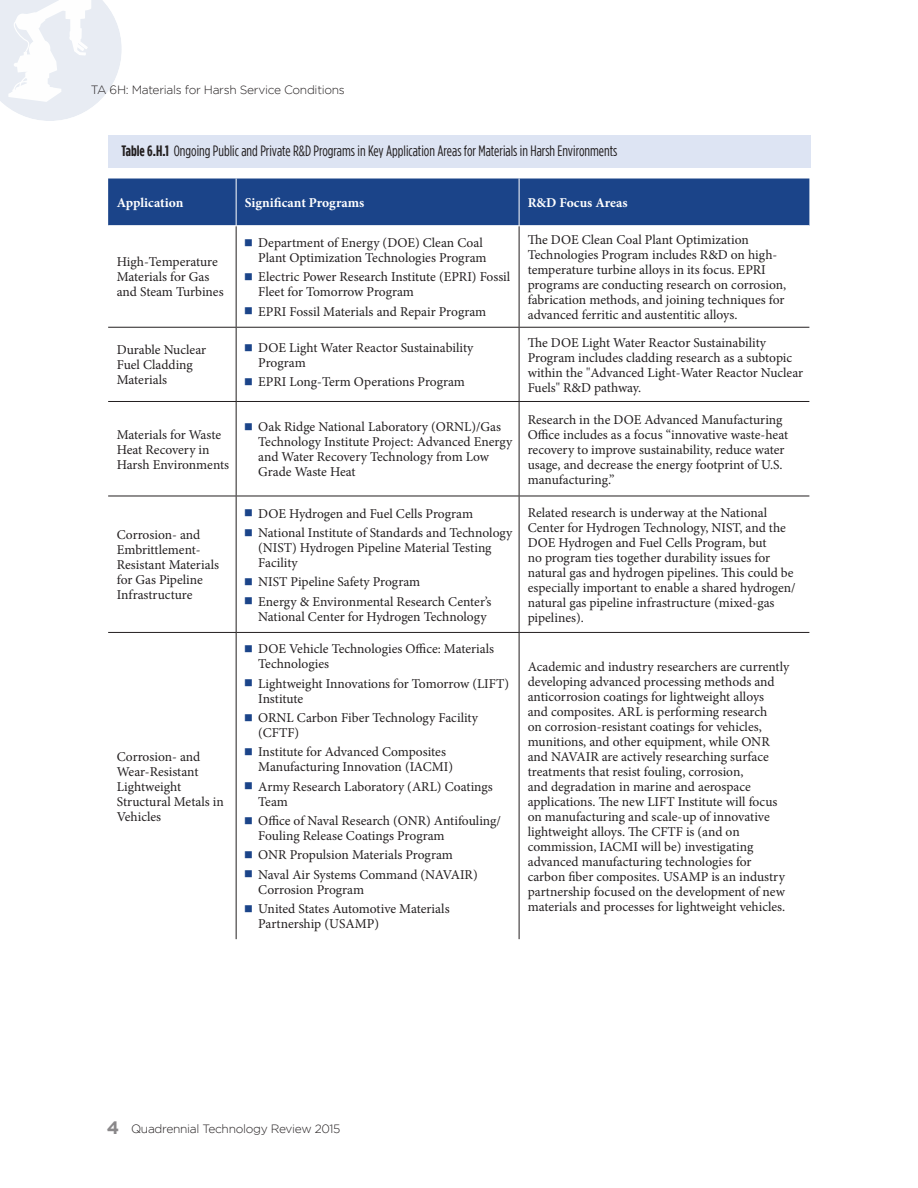
<style>
.page{position:relative;width:918px;height:1188px;background:#fff}
.page>*{position:absolute;margin:0;border:0;box-sizing:border-box;transform-origin:0 0}
.Figure_Text{font:15px "Gotham Condensed";color:#231f20}
.Table_-_body_text{font:13.5px/15px "Minion Pro";color:#231f20}
.Table_-_body_text_wi{font:13.5px/15px "Minion Pro";color:#231f20}
.Table_-_First_line{font:700 13.5px "Minion Pro";color:#fff}
.t1{font:300 12px "Gotham";letter-spacing:-.025em;color:#231f20}
.s1{font-weight:700}
.s2{font-weight:700;font-size:18px;color:#8a888a}
</style>
<div class="page">
<svg style="left:0;top:0;width:122px;height:121px"></svg>
<div style="left:108px;top:135px;width:702px;height:32px;background:#dde4f3"></div>
<div style="left:108px;top:179px;width:701px;height:46px;background:#1b4489"></div>
<svg style="left:108px;top:226px;width:128px;height:713px"></svg>
<svg style="left:237px;top:226px;width:572px;height:713px"></svg>
<hr style="left:236px;top:226px;width:1px;height:101px;background:#231f20">
<hr style="left:519px;top:226px;width:1px;height:101px;background:#231f20">
<hr style="left:236px;top:328px;width:1px;height:73px;background:#231f20">
<hr style="left:519px;top:328px;width:1px;height:73px;background:#231f20">
<hr style="left:236px;top:402px;width:1px;height:94px;background:#231f20">
<hr style="left:519px;top:402px;width:1px;height:94px;background:#231f20">
<hr style="left:236px;top:496px;width:1px;height:136px;background:#231f20">
<hr style="left:519px;top:496px;width:1px;height:136px;background:#231f20">
<hr style="left:236px;top:633px;width:1px;height:306px;background:#231f20">
<hr style="left:519px;top:633px;width:1px;height:306px;background:#231f20">
<hr style="left:108px;top:327px;width:128px;height:1px;background:#231f20">
<hr style="left:236px;top:327px;width:283px;height:1px;background:#231f20">
<hr style="left:519px;top:327px;width:290px;height:1px;background:#231f20">
<hr style="left:108px;top:401px;width:128px;height:1px;background:#231f20">
<hr style="left:236px;top:401px;width:283px;height:1px;background:#231f20">
<hr style="left:519px;top:401px;width:290px;height:1px;background:#231f20">
<hr style="left:108px;top:496px;width:128px;height:1px;background:#231f20">
<hr style="left:236px;top:496px;width:283px;height:1px;background:#231f20">
<hr style="left:519px;top:496px;width:290px;height:1px;background:#231f20">
<hr style="left:108px;top:632px;width:128px;height:1px;background:#231f20">
<hr style="left:236px;top:632px;width:283px;height:1px;background:#231f20">
<hr style="left:519px;top:632px;width:290px;height:1px;background:#231f20">
<hr style="left:236px;top:179px;width:1px;height:46px;background:#fff">
<hr style="left:519px;top:179px;width:1px;height:46px;background:#fff">
<p class="t1" style="left:91px;top:83px;width:256px">TA 6H: Materials for Harsh Service Conditions</p>
<p class="Figure_Text" style="left:122px;top:143px;width:497px"><span class="s1">Table 6.H.1</span> Ongoing Public and Private R&amp;D Programs in Key Application Areas for Materials in Harsh Environments</p>
<p class="Table_-_First_line" style="left:117px;top:193px;width:68px">Application</p>
<p class="Table_-_First_line" style="left:245px;top:193px;width:121px">Significant Programs</p>
<p class="Table_-_First_line" style="left:528px;top:193px;width:101px">R&amp;D Focus Areas</p>
<p class="Table_-_body_text" style="left:117px;top:255px;width:108px">High-Temperature<br>Materials for Gas and Steam Turbines</p>
<p class="Table_-_body_text_wi" style="left:245px;top:235px;width:243px;text-align:right"><sup>■</sup> Department of Energy (DOE) Clean Coal<br>Plant Optimization Technologies Program</p>
<p class="Table_-_body_text_wi" style="left:258px;top:270px;width:254px;text-indent:-14px"><sup>■</sup> Electric Power Research Institute (EPRI) Fossil<br>Fleet for Tomorrow Program</p>
<p class="Table_-_body_text_wi" style="left:245px;top:304px;width:243px"><sup>■</sup> EPRI Fossil Materials and Repair Program</p>
<p class="Table_-_body_text" style="left:117px;top:343px;width:91px">Durable Nuclear<br>Fuel Cladding<br>Materials</p>
<p class="Table_-_body_text_wi" style="left:258px;top:340px;width:217px;text-indent:-14px"><sup>■</sup> DOE Light Water Reactor Sustainability<br>Program</p>
<p class="Table_-_body_text_wi" style="left:245px;top:375px;width:222px"><sup>■</sup> EPRI Long-Term Operations Program</p>
<p class="Table_-_body_text" style="left:528px;top:232px;width:260px">The DOE Clean Coal Plant Optimization Technologies Program includes R&amp;D on high&shy;temperature turbine alloys in its focus. EPRI programs are conducting research on corrosion, fabrication methods, and joining techniques for advanced ferritic and austentitic alloys.</p>
<p class="Table_-_body_text" style="left:528px;top:335px;width:277px">The DOE Light Water Reactor Sustainability Program includes cladding research as a subtopic within the "Advanced Light-Water Reactor Nuclear Fuels" R&amp;D pathway.</p>
<p class="Table_-_body_text" style="left:117px;top:427px;width:114px">Materials for Waste<br>Heat Recovery in<br>Harsh Environments</p>
<p class="Table_-_body_text_wi" style="left:258px;top:419px;width:256px;text-indent:-14px"><sup>■</sup> Oak Ridge National Laboratory (ORNL)/Gas Technology Institute Project: Advanced Energy and Water Recovery Technology from Low Grade Waste Heat</p>
<p class="Table_-_body_text" style="left:528px;top:412px;width:262px">Research in the DOE Advanced Manufacturing Office includes as a focus “innovative waste-heat recovery to improve sustainability, reduce water usage, and decrease the energy footprint of U.S. manufacturing.”</p>
<p class="Table_-_body_text" style="left:117px;top:527px;width:104px">Corrosion- and<br>Embrittlement-<br>Resistant Materials for Gas Pipeline<br>Infrastructure</p>
<p class="Table_-_body_text" style="left:117px;top:749px;width:109px">Corrosion- and<br>Wear-Resistant<br>Lightweight<br>Structural Metals in<br>Vehicles</p>
<p class="Table_-_body_text_wi" style="left:245px;top:506px;width:230px"><sup>■</sup> DOE Hydrogen and Fuel Cells Program</p>
<p class="Table_-_body_text_wi" style="left:258px;top:525px;width:256px;text-indent:-14px"><sup>■</sup> National Institute of Standards and Technology (NIST) Hydrogen Pipeline Material Testing<br>Facility</p>
<p class="Table_-_body_text_wi" style="left:245px;top:575px;width:177px"><sup>■</sup> NIST Pipeline Safety Program</p>
<p class="Table_-_body_text_wi" style="left:258px;top:594px;width:235px;text-indent:-14px"><sup>■</sup> Energy &amp; Environmental Research Center’s<br>National Center for Hydrogen Technology</p>
<p class="Table_-_body_text_wi" style="left:258px;top:642px;width:237px;text-indent:-14px"><sup>■</sup> DOE Vehicle Technologies Office: Materials<br>Technologies</p>
<p class="Table_-_body_text_wi" style="left:258px;top:676px;width:252px;text-indent:-14px"><sup>■</sup> Lightweight Innovations for Tomorrow (LIFT)<br>Institute</p>
<p class="Table_-_body_text_wi" style="left:258px;top:710px;width:221px;text-indent:-14px"><sup>■</sup> ORNL Carbon Fiber Technology Facility (CFTF)</p>
<p class="Table_-_body_text_wi" style="left:258px;top:745px;width:196px;text-indent:-14px"><sup>■</sup> Institute for Advanced Composites<br>Manufacturing Innovation (IACMI)</p>
<p class="Table_-_body_text_wi" style="left:258px;top:779px;width:236px;text-indent:-14px"><sup>■</sup> Army Research Laboratory (ARL) Coatings<br>Team</p>
<p class="Table_-_body_text_wi" style="left:258px;top:813px;width:244px;text-indent:-14px"><sup>■</sup> Office of Naval Research (ONR) Antifouling/<br>Fouling Release Coatings Program</p>
<p class="Table_-_body_text_wi" style="left:245px;top:848px;width:210px"><sup>■</sup> ONR Propulsion Materials Program</p>
<p class="Table_-_body_text_wi" style="left:258px;top:867px;width:221px;text-indent:-14px"><sup>■</sup> Naval Air Systems Command (NAVAIR)<br>Corrosion Program</p>
<p class="Table_-_body_text_wi" style="left:258px;top:901px;width:193px;text-indent:-14px"><sup>■</sup> United States Automotive Materials<br>Partnership (USAMP)</p>
<p class="Table_-_body_text" style="left:528px;top:505px;width:270px">Related research is underway at the National Center for Hydrogen Technology, NIST, and the DOE Hydrogen and Fuel Cells Program, but<br>no program ties together durability issues for natural gas and hydrogen pipelines. This could be especially important to enable a shared hydrogen/ natural gas pipeline infrastructure (mixed-gas pipelines).</p>
<p class="Table_-_body_text" style="left:528px;top:659px;width:263px">Academic and industry researchers are currently developing advanced processing methods and anticorrosion coatings for lightweight alloys<br>and composites. ARL is performing research<br>on corrosion-resistant coatings for vehicles, munitions, and other equipment, while ONR and NAVAIR are actively researching surface treatments that resist fouling, corrosion,<br>and degradation in marine and aerospace applications. The new LIFT Institute will focus on manufacturing and scale-up of innovative lightweight alloys. The CFTF is (and on commission, IACMI will be) investigating advanced manufacturing technologies for carbon fiber composites. USAMP is an industry partnership focused on the development of new materials and processes for lightweight vehicles.</p>
<p class="t1" style="left:107px;top:1122px;width:235px"><span class="s2">4</span> Quadrennial Technology Review 2015</p>
</div>
